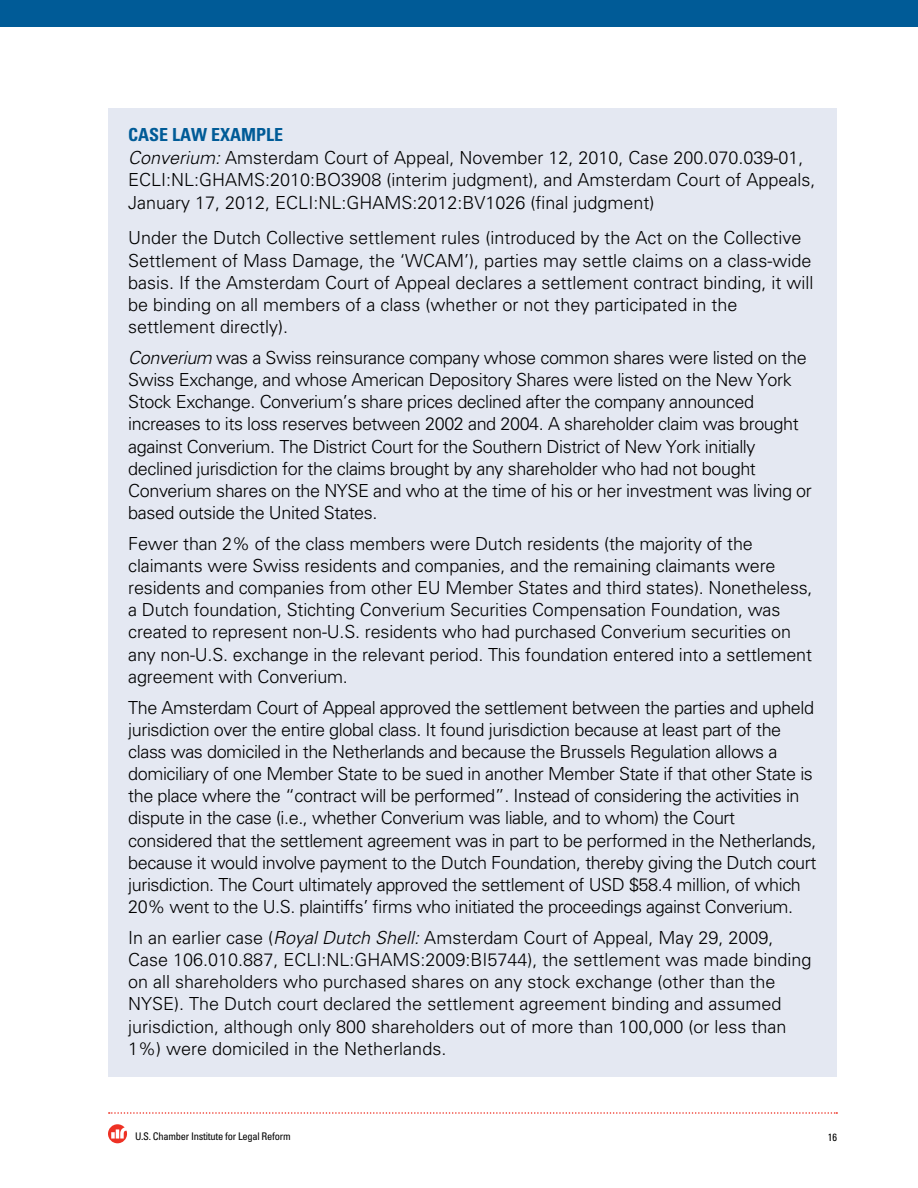
<style>
.page{position:relative;width:918px;height:1188px;background:#fff}
.page>*{position:absolute;margin:0;border:0;box-sizing:border-box;transform-origin:0 0}
.t1{font:300 18px/22px "Univers LT Std";letter-spacing:-.025em;color:#000}
.t2{font:300 18px/22.2px "Univers LT Std";color:#000}
.t3{font:condensed 10.5px "Univers LT Std";letter-spacing:-.025em;color:#000}
.s1{font-weight:700;font-stretch:condensed;color:#005b97}
.s2{font-family:"Univers";font-style:italic}
</style>
<div class="page">
<svg style="left:108px;top:1124px;width:19px;height:19px"></svg>
<svg style="left:109px;top:1112px;width:728px;height:2px"></svg>
<div style="left:0;top:0;width:918px;height:27px;background:#005b97"></div>
<div style="left:108px;top:108px;width:729px;height:969px;background:#e4e8f2"></div>
<p class="t2" style="left:128px;top:124px;width:689px"><span class="s1">CASE LAW EXAMPLE<br></span><span class="s2">Converium:</span> Amsterdam Court of Appeal, November 12, 2010, Case 200.070.039-01, ECLI:NL:GHAMS:2010:BO3908 (interim judgment), and Amsterdam Court of Appeals, January 17, 2012, ECLI:NL:GHAMS:2012:BV1026 (final judgment)</p>
<p class="t2" style="left:128px;top:227px;width:687px">Under the Dutch Collective settlement rules (introduced by the Act on the Collective Settlement of Mass Damage, the ‘WCAM’), parties may settle claims on a class-wide basis. If the Amsterdam Court of Appeal declares a settlement contract binding, it will be binding on all members of a class (whether or not they participated in the settlement directly).</p>
<p class="t1" style="left:128px;top:347px;width:685px"><span class="s2">Converium</span> was a Swiss reinsurance company whose common shares were listed on the Swiss Exchange, and whose American Depository Shares were listed on the New York Stock Exchange. Converium’s share prices declined after the company announced increases to its loss reserves between 2002 and 2004. A shareholder claim was brought against Converium. The District Court for the Southern District of New York initially declined jurisdiction for the claims brought by any shareholder who had not bought Converium shares on the NYSE and who at the time of his or her investment was living or based outside the United States.</p>
<p class="t1" style="left:128px;top:533px;width:686px">Fewer than 2% of the class members were Dutch residents (the majority of the claimants were Swiss residents and companies, and the remaining claimants were residents and companies from other EU Member States and third states). Nonetheless, a Dutch foundation, Stichting Converium Securities Compensation Foundation, was created to represent non-U.S. residents who had purchased Converium securities on any non-U.S. exchange in the relevant period. This foundation entered into a settlement agreement with Converium.</p>
<p class="t1" style="left:128px;top:696px;width:690px">The Amsterdam Court of Appeal approved the settlement between the parties and upheld jurisdiction over the entire global class. It found jurisdiction because at least part of the class was domiciled in the Netherlands and because the Brussels Regulation allows a domiciliary of one Member State to be sued in another Member State if that other State is the place where the “contract will be performed”. Instead of considering the activities in dispute in the case (i.e., whether Converium was liable, and to whom) the Court considered that the settlement agreement was in part to be performed in the Netherlands, because it would involve payment to the Dutch Foundation, thereby giving the Dutch court jurisdiction. The Court ultimately approved the settlement of USD $58.4 million, of which 20% went to the U.S. plaintiffs’ firms who initiated the proceedings against Converium.</p>
<p class="t2" style="left:128px;top:927px;width:685px">In an earlier case (<span class="s2">Royal Dutch Shell:</span> Amsterdam Court of Appeal, May 29, 2009, Case 106.010.887, ECLI:NL:GHAMS:2009:BI5744), the settlement was made binding on all shareholders who purchased shares on any stock exchange (other than the NYSE). The Dutch court declared the settlement agreement binding and assumed jurisdiction, although only 800 shareholders out of more than 100,000 (or less than 1%) were domiciled in the Netherlands.</p>
<p class="t3" style="left:135px;top:1130px;width:157px">U.S. Chamber Institute for Legal Reform</p>
<p class="t3" style="left:828px;top:1130px;width:11px">16</p>
</div>
